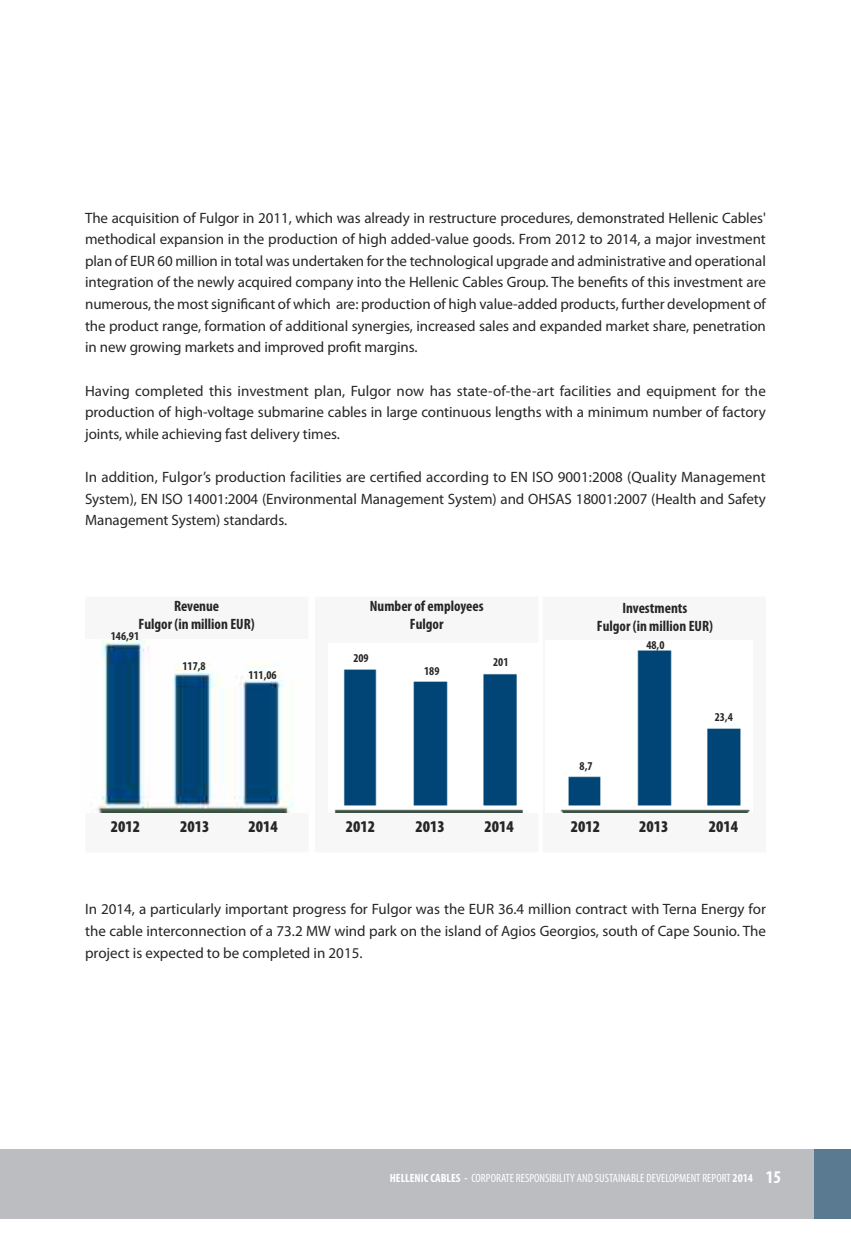
<style>
.page{position:relative;width:851px;height:1234px;background:#fff}
.page>*{position:absolute;margin:0;border:0;box-sizing:border-box;transform-origin:0 0}
.t1{font:900 condensed 16.5px "Myriad Pro";color:#272627}
.t2{font:15px/21.6px "Myriad Pro";letter-spacing:-.005em;color:#272627;text-align:justify}
.t3{font:700 condensed 15px/18px "Myriad Pro";color:#272627;text-align:center}
.t4{font:condensed 12px "Myriad Pro";color:#fff}
.t5{font:700 condensed 12px "Myriad Pro";color:#272627}
.s1{font-weight:700}
.s2{font-weight:700;font-size:18px}
</style>
<div class="page">
<div style="left:85px;top:596px;width:223px;height:256px;background:#f7f7f8"></div>
<div style="left:315px;top:596px;width:223px;height:256px;background:#f7f7f8"></div>
<div style="left:542px;top:596px;width:223px;height:256px;background:#f7f7f8"></div>
<img style="left:334px;top:669px;width:189px;height:143px">
<img style="left:98px;top:639px;width:195px;height:173px">
<img style="left:560px;top:650px;width:190px;height:162px">
<div style="left:0;top:1148px;width:850px;height:70px;background:#bbbdc0"></div>
<div style="left:814px;top:1148px;width:36px;height:70px;background:#5a7a92"></div>
<p class="t2" style="left:85px;top:208px;width:682px">The acquisition of Fulgor in 2011, which was already in restructure procedures, demonstrated Hellenic Cables' methodical expansion in the production of high added-value goods. From 2012 to 2014, a major investment plan of EUR 60 million in total was undertaken for the technological upgrade and administrative and operational integration of the newly acquired company into the Hellenic Cables Group. The benefits of this investment are numerous, the most significant of which are: production of high value-added products, further development of the product range, formation of additional synergies, increased sales and expanded market share, penetration in new growing markets and improved profit margins.</p>
<p class="t2" style="left:85px;top:381px;width:682px">Having completed this investment plan, Fulgor now has state-of-the-art facilities and equipment for the production of high-voltage submarine cables in large continuous lengths with a minimum number of factory joints, while achieving fast delivery times.</p>
<p class="t2" style="left:85px;top:467px;width:682px">In addition, Fulgor’s production facilities are certified according to EN ISO 9001:2008 (Quality Management System), EN ISO 14001:2004 (Environmental Management System) and OHSAS 18001:2007 (Health and Safety Management System) standards.</p>
<p class="t3" style="left:139px;top:597px;width:118px">Revenue<br>Fulgor (in million EUR)</p>
<p class="t5" style="left:111px;top:631px;width:30px">146,91</p>
<p class="t3" style="left:370px;top:597px;width:115px">Number of employees<br>Fulgor</p>
<p class="t3" style="left:596px;top:600px;width:118px">Investments<br>Fulgor (in million EUR)</p>
<p class="t5" style="left:646px;top:640px;width:20px">48,0</p>
<p class="t5" style="left:182px;top:661px;width:25px">117,8</p>
<p class="t5" style="left:248px;top:670px;width:30px">111,06</p>
<p class="t5" style="left:353px;top:654px;width:17px">209</p>
<p class="t5" style="left:424px;top:666px;width:17px">189</p>
<p class="t5" style="left:493px;top:657px;width:17px">201</p>
<p class="t5" style="left:714px;top:712px;width:20px">23,4</p>
<p class="t5" style="left:579px;top:762px;width:15px">8,7</p>
<p class="t1" style="left:111px;top:820px;width:31px">2012</p>
<p class="t1" style="left:180px;top:820px;width:31px">2013</p>
<p class="t1" style="left:248px;top:820px;width:31px">2014</p>
<p class="t1" style="left:346px;top:820px;width:31px">2012</p>
<p class="t1" style="left:415px;top:820px;width:31px">2013</p>
<p class="t1" style="left:484px;top:820px;width:31px">2014</p>
<p class="t1" style="left:570px;top:820px;width:31px">2012</p>
<p class="t1" style="left:639px;top:820px;width:31px">2013</p>
<p class="t1" style="left:708px;top:820px;width:31px">2014</p>
<p class="t2" style="left:85px;top:899px;width:682px">In 2014, a particularly important progress for Fulgor was the EUR 36.4 million contract with Terna Energy for the cable interconnection of a 73.2 MW wind park on the island of Agios Georgios, south of Cape Sounio. The project is expected to be completed in 2015.</p>
<p class="t4" style="left:389px;top:1173px;width:393px"><span class="s1">HELLENIC CABLES -</span> CORPORATE RESPONSIBILITY AND SUSTAINABLE DEVELOPMENT REPORT <span class="s1">2014</span> <span class="s2">15</span></p>
</div>
